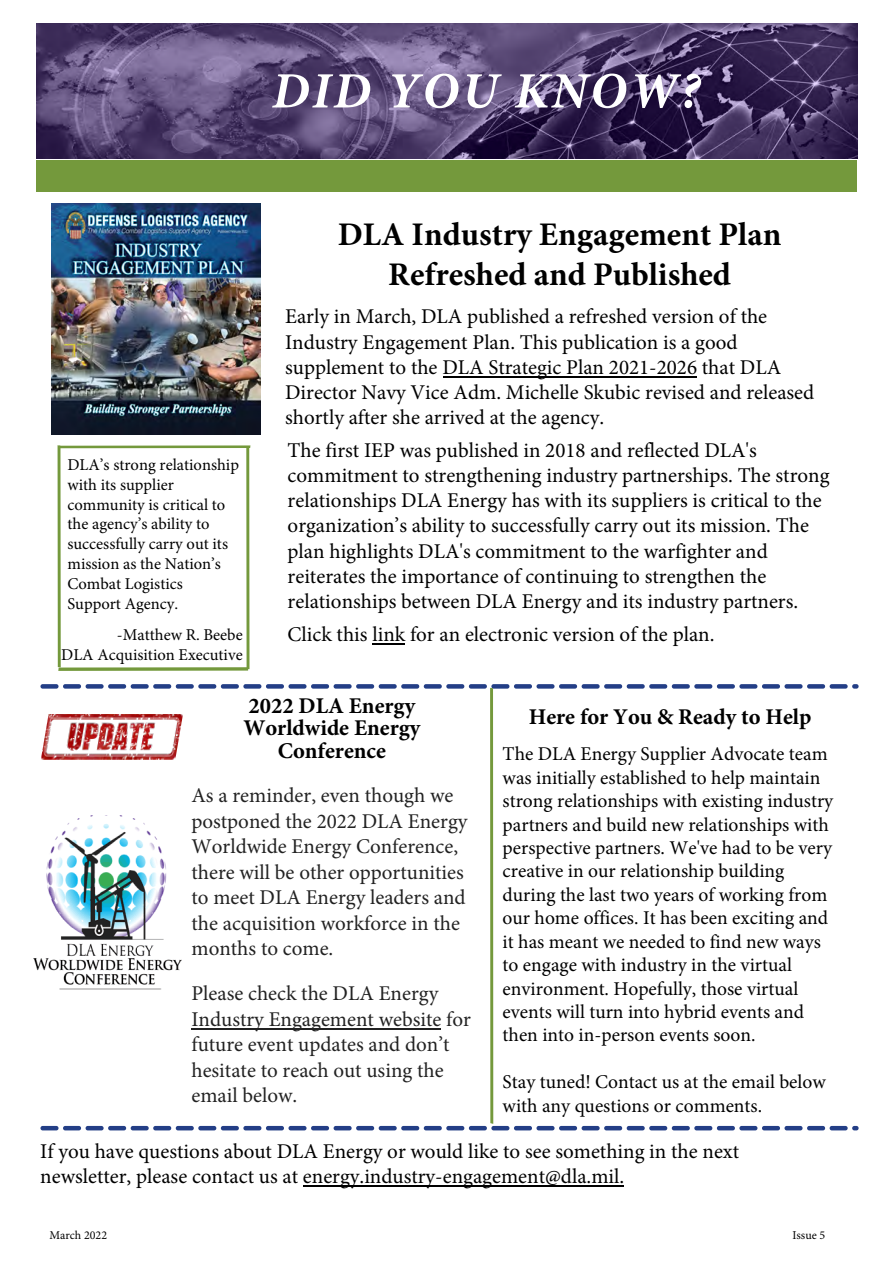
<style>
.page{position:relative;width:894px;height:1264px;background:#fff}
.page>*{position:absolute;margin:0;border:0;box-sizing:border-box;transform-origin:0 0}
.t1{font:italic 700 51px "Minion Pro";letter-spacing:.05em;color:#fff}
.t2{font:700 33px/39.6px "Minion Pro";color:#000;text-align:center}
.t3{font:700 22.5px/22.5px "Minion Pro";color:#000;text-align:center}
.t4{font:21px/25.2px "Minion Pro";color:#000}
.t5{font:21px/25.5px "Minion Pro";color:#222}
.t6{font:19.5px/23.4px "Minion Pro";color:#000}
.t7{font:16.5px/19.8px "Minion Pro";color:#000}
.t8{font:12px "Minion Pro";color:#000}
</style>
<div class="page">
<img style="left:36px;top:24px;width:821px;height:134px">
<hr style="left:303px;top:1185px;width:320px;height:1px;background:#000">
<img style="left:52px;top:204px;width:209px;height:230px">
<hr style="left:372px;top:643px;width:33px;height:1px;background:#000">
<hr style="left:442px;top:376px;width:254px;height:1px;background:#000">
<div style="left:36px;top:160px;width:821px;height:32px;background:#74993c"></div>
<svg style="left:58px;top:445px;width:192px;height:226px"></svg>
<svg style="left:40px;top:684px;width:818px;height:446px"></svg>
<h1 class="t1" style="left:272px;top:55px;width:429px">DID YOU KNOW?</h1>
<p class="t7" style="left:67px;top:455px;width:173px">DLA’s strong relationship with its supplier community is critical to the agency’s ability to successfully carry out its mission as the Nation’s<br>Combat Logistics<br>Support Agency.</p>
<p class="t7" style="left:61px;top:625px;width:183px;text-align:right">-Matthew R. Beebe<br>DLA Acquisition Executive</p>
<h2 class="t2" style="left:338px;top:214px;width:445px">DLA Industry Engagement Plan<br>Refreshed and Published</h2>
<p class="t4" style="left:285px;top:304px;width:530px">Early in March, DLA published a refreshed version of the Industry Engagement Plan. This publication is a good supplement to the DLA Strategic Plan 2021-2026 that DLA Director Navy Vice Adm. Michelle Skubic revised and released shortly after she arrived at the agency.</p>
<p class="t4" style="left:287px;top:437px;width:543px">The first IEP was published in 2018 and reflected DLA's commitment to strengthening industry partnerships. The strong relationships DLA Energy has with its suppliers is critical to the organization’s ability to successfully carry out its mission. The plan highlights DLA's commitment to the warfighter and reiterates the importance of continuing to strengthen the relationships between DLA Energy and its industry partners.</p>
<p class="t4" style="left:287px;top:621px;width:428px">Click this link for an electronic version of the plan.</p>
<p class="t3" style="left:243px;top:694px;width:178px">2022 DLA Energy<br>Worldwide Energy<br>Conference</p>
<p class="t5" style="left:191px;top:782px;width:277px">As a reminder, even though we postponed the 2022 DLA Energy<br>Worldwide Energy Conference, there will be other opportunities to meet DLA Energy leaders and the acquisition workforce in the months to come.</p>
<p class="t5" style="left:191px;top:980px;width:281px">Please check the DLA Energy<br>Industry Engagement website for future event updates and don’t hesitate to reach out using the email below.</p>
<p class="t3" style="left:528px;top:704px;width:284px">Here for You &amp; Ready to Help</p>
<p class="t6" style="left:502px;top:742px;width:332px">The DLA Energy Supplier Advocate team was initially established to help maintain strong relationships with existing industry partners and build new relationships with perspective partners. We've had to be very creative in our relationship building during the last two years of working from our home offices. It has been exciting and it has meant we needed to find new ways to engage with industry in the virtual environment. Hopefully, those virtual events will turn into hybrid events and then into in-person events soon.</p>
<p class="t6" style="left:502px;top:1070px;width:324px">Stay tuned! Contact us at the email below with any questions or comments.</p>
<p class="t4" style="left:40px;top:1138px;width:700px">If you have questions about DLA Energy or would like to see something in the next newsletter, please contact us at energy.industry-engagement@dla.mil.</p>
<p class="t8" style="left:49px;top:1226px;width:59px">March 2022</p>
<p class="t8" style="left:792px;top:1226px;width:34px">Issue 5</p>
</div>
